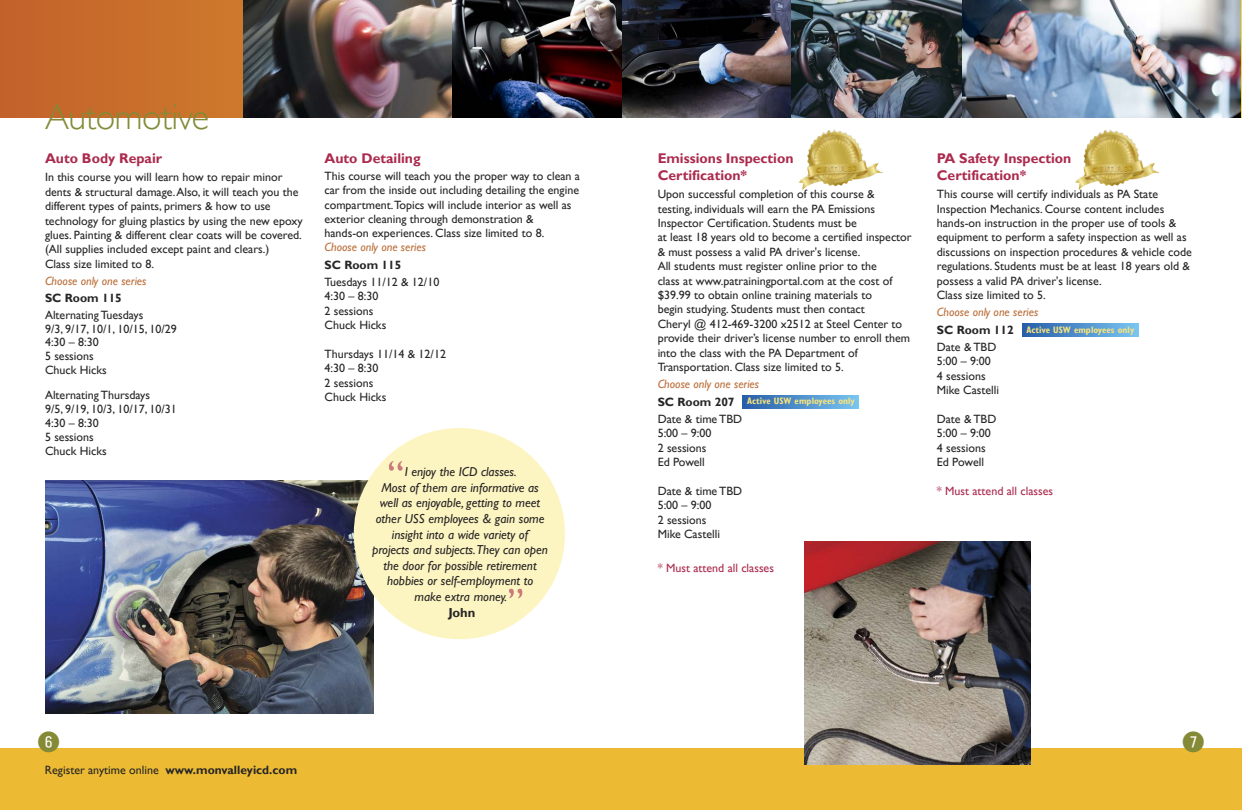
<style>
.page{position:relative;width:1242px;height:810px;background:#fff}
.page>*{position:absolute;margin:0;border:0;box-sizing:border-box;transform-origin:0 0}
.t1{font:300 36px "Gill Sans";letter-spacing:-.015em;color:#848a36}
.t2{font:28px "Fyra Numeric Circle Closed";color:#848a36}
.t3{font:700 14px/16.8px "Gill Sans";color:#ab2a4d}
.t4{font:italic 13px/15.6px "Gill Sans";color:#272526;text-align:center}
.t5{font:700 13px "Gill Sans";color:#272526}
.t6{font:12px/14.4px "Gill Sans";color:#272526}
.t7{font:italic 12px "Gill Sans";color:#bb6f3a}
.t8{font:12px "Gill Sans";color:#ab2a4d}
.t9{font:700 12px "Gill Sans";color:#272526}
.t10{font:700 condensed 9.3px "Gill Sans";color:#fae47a}
.s1{font-weight:700}
</style>
<div class="page">
<div style="left:1px;top:0;width:1241px;height:118px;background:#c86d2b"></div>
<div style="left:1px;top:748px;width:1241px;height:62px;background:#ecbb33"></div>
<div style="left:1185px;top:735px;width:16px;height:15px;background:#fff;border-radius:50%"></div>
<img style="left:807px;top:130px;width:27px;height:30px">
<svg style="left:743px;top:395px;width:116px;height:13px;background:#5091cd"></svg>
<svg style="left:1022px;top:324px;width:116px;height:13px;background:#5091cc"></svg>
<img style="left:1083px;top:130px;width:27px;height:30px">
<img style="left:46px;top:480px;width:327px;height:233px">
<div style="left:354px;top:428px;width:211px;height:211px;background:#fdf5c1;border-radius:50%"></div>
<svg style="left:389px;top:461px;width:14px;height:10px"></svg>
<svg style="left:509px;top:589px;width:14px;height:9px"></svg>
<img style="left:243px;top:0;width:998px;height:118px">
<img style="left:805px;top:541px;width:225px;height:224px">
<h1 class="t1" style="left:45px;top:96px;width:166px">Automotive</h1>
<p class="t3" style="left:45px;top:150px;width:119px">Auto Body Repair</p>
<p class="t6" style="left:45px;top:170px;width:259px">In this course you will learn how to repair minor dents &amp; structural damage. Also, it will teach you the different types of paints, primers &amp; how to use technology for gluing plastics by using the new epoxy glues. Painting &amp; different clear coats will be covered. (All supplies included except paint and clears.)<br>Class size limited to 8.</p>
<p class="t7" style="left:45px;top:274px;width:103px">Choose only one series</p>
<p class="t9" style="left:45px;top:291px;width:78px">SC Room 115</p>
<p class="t6" style="left:45px;top:308px;width:133px;line-height:13.8px">Alternating Tuesdays<br>9/3, 9/17, 10/1, 10/15, 10/29<br>4:30 – 8:30<br>5 sessions<br>Chuck Hicks</p>
<p class="t6" style="left:45px;top:388px;width:133px;line-height:14px">Alternating Thursdays<br>9/5, 9/19, 10/3, 10/17, 10/31<br>4:30 – 8:30<br>5 sessions<br>Chuck Hicks</p>
<p class="t3" style="left:325px;top:150px;width:98px">Auto Detailing</p>
<p class="t6" style="left:325px;top:169px;width:257px">This course will teach you the proper way to clean a car from the inside out including detailing the engine compartment.Topics will include interior as well as exterior cleaning through demonstration &amp; hands-on experiences. Class size limited to 8.</p>
<p class="t7" style="left:325px;top:240px;width:103px">Choose only one series</p>
<p class="t9" style="left:325px;top:257px;width:78px">SC Room 115</p>
<p class="t6" style="left:325px;top:275px;width:116px">Tuesdays 11/12 &amp; 12/10<br>4:30 – 8:30<br>2 sessions<br>Chuck Hicks</p>
<p class="t6" style="left:325px;top:347px;width:123px">Thursdays 11/14 &amp; 12/12<br>4:30 – 8:30<br>2 sessions<br>Chuck Hicks</p>
<p class="t4" style="left:372px;top:464px;width:177px">I enjoy the ICD classes.<br>Most of them are informative as well as enjoyable, getting to meet other USS employees &amp; gain some insight into a wide variety of projects and subjects.They can open the door for possible retirement hobbies or self-employment to make extra money.</p>
<p class="t5" style="left:448px;top:605px;width:28px">John</p>
<h2 class="t2" style="left:37px;top:726px;width:25px">6</h2>
<p class="t6" style="left:45px;top:762px;width:254px">Register anytime online <span class="s1">www.monvalleyicd.com</span></p>
<p class="t3" style="left:658px;top:150px;width:137px">Emissions Inspection<br>Certification*</p>
<p class="t6" style="left:658px;top:187px;width:256px">Upon successful completion of this course &amp; testing, individuals will earn the PA Emissions Inspector Certification. Students must be<br>at least 18 years old to become a certified inspector &amp; must possess a valid PA driver's license.<br>All students must register online prior to the<br>class at www.patrainingportal.com at the cost of $39.99 to obtain online training materials to<br>begin studying. Students must then contact<br>Cheryl @ 412-469-3200 x2512 at Steel Center to provide their driver’s license number to enroll them into the class with the PA Department of Transportation. Class size limited to 5.</p>
<p class="t7" style="left:658px;top:377px;width:103px">Choose only one series</p>
<p class="t9" style="left:658px;top:394px;width:78px">SC Room 207</p>
<p class="t6" style="left:658px;top:412px;width:86px">Date &amp; time TBD<br>5:00 – 9:00<br>2 sessions<br>Ed Powell</p>
<p class="t6" style="left:658px;top:484px;width:86px">Date &amp; time TBD<br>5:00 – 9:00<br>2 sessions<br>Mike Castelli</p>
<p class="t8" style="left:658px;top:561px;width:118px">* Must attend all classes</p>
<p class="t10" style="left:747px;top:396px;width:109px">Active USW employees only</p>
<p class="t3" style="left:937px;top:150px;width:136px">PA Safety Inspection<br>Certification*</p>
<p class="t6" style="left:937px;top:187px;width:257px">This course will certify individuals as PA State Inspection Mechanics. Course content includes hands-on instruction in the proper use of tools &amp; equipment to perform a safety inspection as well as discussions on inspection procedures &amp; vehicle code regulations. Students must be at least 18 years old &amp; possess a valid PA driver's license.<br>Class size limited to 5.</p>
<p class="t7" style="left:937px;top:305px;width:103px">Choose only one series</p>
<p class="t9" style="left:937px;top:322px;width:78px">SC Room 112</p>
<p class="t6" style="left:937px;top:340px;width:64px">Date &amp; TBD<br>5:00 – 9:00<br>4 sessions<br>Mike Castelli</p>
<p class="t6" style="left:937px;top:412px;width:61px">Date &amp; TBD<br>5:00 – 9:00<br>4 sessions<br>Ed Powell</p>
<p class="t8" style="left:937px;top:484px;width:118px">* Must attend all classes</p>
<p class="t10" style="left:1027px;top:324px;width:109px">Active USW employees only</p>
<h2 class="t2" style="left:1182px;top:726px;width:25px">7</h2>
</div>
